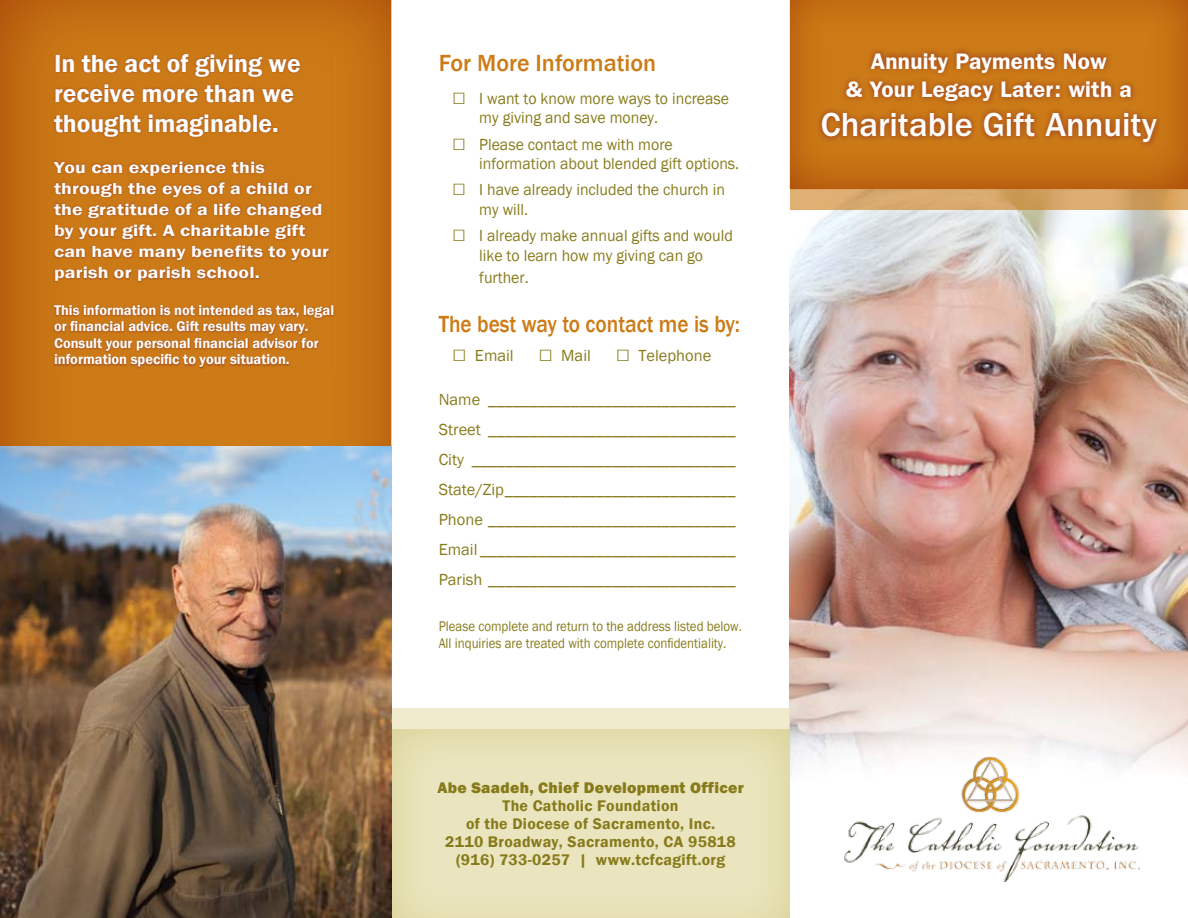
<style>
.page{position:relative;width:1188px;height:918px;background:#fff}
.page>*{position:absolute;margin:0;border:0;box-sizing:border-box;transform-origin:0 0}
.t1{font:500 34.5px "ITC Franklin Gothic Std";color:#fff}
.t2{font:600 25.5px/30px "Franklin Gothic";color:#fff}
.t3{font:500 24px "Franklin Gothic";color:#cc7b16;scale:.89 1}
.t4{font:500 24px "Franklin Gothic";color:#cc7b16}
.t5{font:600 22.5px/28.5px "ITC Franklin Gothic Std";letter-spacing:.01em;color:#fff;text-align:center}
.t6{font:16.5px/30px "Franklin Gothic";color:#887b1b;text-align:justify}
.t7{font:16.5px/19.5px "Franklin Gothic";color:#887b1b;scale:.96 1}
.t8{font:600 16.5px/21px "Franklin Gothic";letter-spacing:.01em;color:#fff;scale:1.2 1}
.t9{font:600 15.9px/18px "Franklin Gothic";letter-spacing:.02em;color:#887b1b;text-align:center}
.t10{font:800 15.9px "Franklin Gothic";letter-spacing:.02em;color:#887b1b}
.t11{font:600 14.4px/16.5px "Franklin Gothic";color:#fff}
.t12{font:14.4px/16.5px "Franklin Gothic";color:#887b1b;scale:.9 1}
.s1{font-size:24px}
</style>
<div class="page">
<img style="left:790px;top:210px;width:398px;height:564px">
<div style="left:0;top:0;width:395px;height:652px;background:#bf6728;opacity:.8"></div>
<div style="left:392px;top:708px;width:398px;height:21px;background:#efebcc"></div>
<div style="left:390px;top:728px;width:401px;height:190px;background:#ebe6c0"></div>
<svg style="left:790px;top:199px;width:398px;height:11px;background:#d6a769"></svg>
<div style="left:782px;top:0;width:406px;height:199px;background:#bf6728;opacity:.8"></div>
<img style="left:0;top:446px;width:392px;height:472px">
<img style="left:843px;top:756px;width:297px;height:126px">
<h2 class="t2" style="left:54px;top:49px;width:248px">In the act of giving we receive more than we thought imaginable.</h2>
<p class="t8" style="left:54px;top:157px;width:231px">You can experience this through the eyes of a child or the gratitude of a life changed by your gift. A charitable gift can have many benefits to your parish or parish school.</p>
<p class="t11" style="left:54px;top:302px;width:282px">This information is not intended as tax, legal or financial advice. Gift results may vary.<br>Consult your personal financial advisor for information specific to your situation.</p>
<h3 class="t4" style="left:439px;top:48px;width:219px">For More Information</h3>
<p class="t7" style="left:479px;top:89px;width:262px;text-indent:-27px"><span class="s1">□</span> I want to know more ways to increase my giving and save money.</p>
<p class="t7" style="left:479px;top:135px;width:272px;text-indent:-27px"><span class="s1">□</span> Please contact me with more information about blended gift options.</p>
<p class="t7" style="left:479px;top:180px;width:257px;text-indent:-27px"><span class="s1">□</span> I have already included the church in my will.</p>
<p class="t7" style="left:452px;top:226px;width:294px;text-align:center"><span class="s1">□</span> I already make annual gifts and would like to learn how my giving can go</p>
<p class="t7" style="left:479px;top:268px;width:53px">further.</p>
<h3 class="t3" style="left:439px;top:309px;width:340px">The best way to contact me is by:</h3>
<p class="t6" style="left:452px;top:341px;width:261px"><span class="s1">□</span> Email <span class="s1">□</span> Mail <span class="s1">□</span> Telephone</p>
<p class="t6" style="left:439px;top:384px;width:298px">Name ______________________________ Street ______________________________ City ________________________________ State/Zip____________________________ Phone ______________________________ Email _______________________________ Parish ______________________________</p>
<p class="t12" style="left:439px;top:618px;width:338px">Please complete and return to the address listed below.<br>All inquiries are treated with complete confidentiality.</p>
<p class="t10" style="left:437px;top:778px;width:308px">Abe Saadeh, Chief Development Officer</p>
<p class="t9" style="left:445px;top:797px;width:292px">The Catholic Foundation<br>of the Diocese of Sacramento, Inc.<br>2110 Broadway, Sacramento, CA 95818 (916) 733-0257 | www.tcfcagift.org</p>
<h3 class="t5" style="left:846px;top:47px;width:287px">Annuity Payments Now<br>&amp; Your Legacy Later: with a</h3>
<h1 class="t1" style="left:821px;top:105px;width:338px">Charitable Gift Annuity</h1>
</div>
